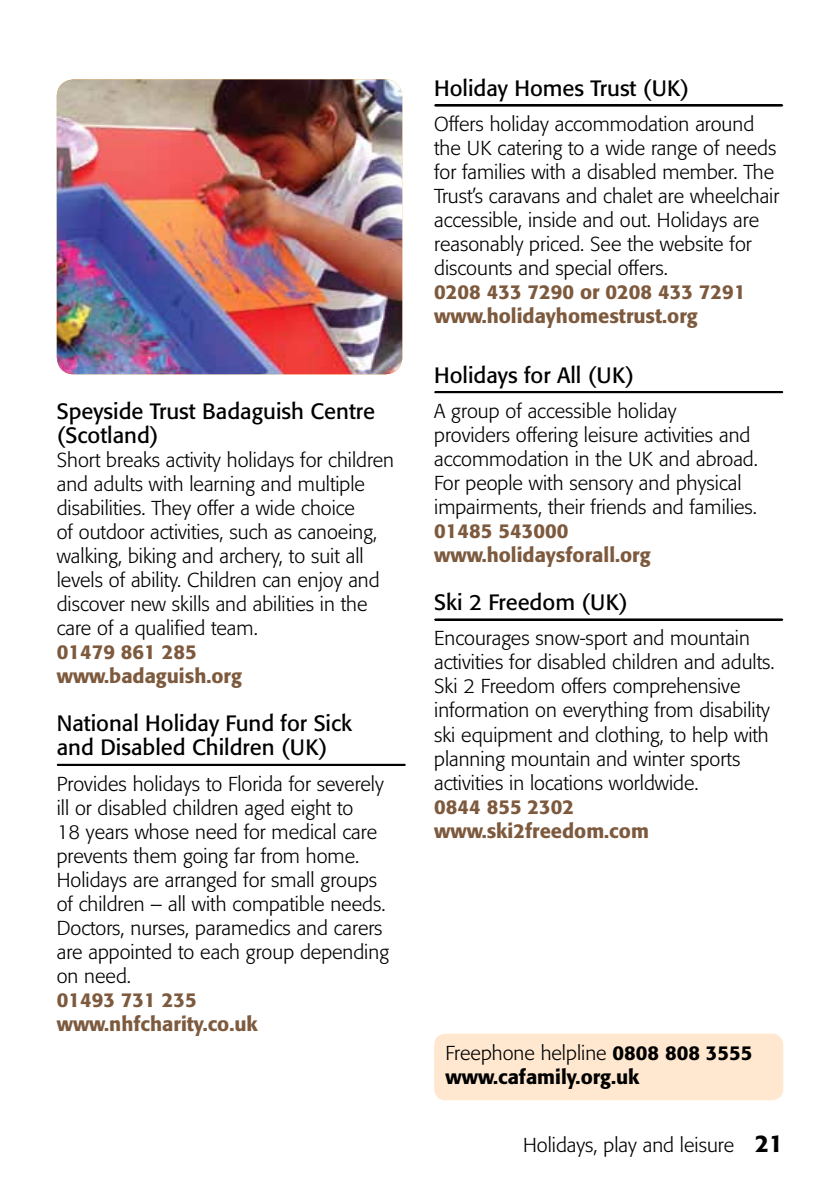
<style>
.page{position:relative;width:840px;height:1191px;background:#fff}
.page>*{position:absolute;margin:0;border:0;box-sizing:border-box;transform-origin:0 0}
.t1{font:22px/24px "Formata BQ";color:#000}
.t2{font:300 20px/24px "Formata BQ";color:#000}
.t3{font:500 20px/24px "Formata BQ";color:#7d5a3e}
.t4{font:500 20px/24px "Formata BQ";color:#000}
.s1{font-weight:300}
.s2{font-weight:500;font-size:24px}
</style>
<div class="page">
<div style="left:434px;top:1033px;width:348px;height:67px;background:#ffe8cf;border-radius:11px"></div>
<svg style="left:58px;top:764px;width:346px;height:2px"></svg>
<svg style="left:435px;top:104px;width:346px;height:2px"></svg>
<svg style="left:435px;top:391px;width:346px;height:2px"></svg>
<svg style="left:435px;top:618px;width:346px;height:2px"></svg>
<img style="left:57px;top:79px;width:345px;height:295px">
<p class="t1" style="left:57px;top:399px;width:320px">Speyside Trust Badaguish Centre (Scotland)</p>
<p class="t2" style="left:57px;top:448px;width:339px">Short breaks activity holidays for children and adults with learning and multiple disabilities. They offer a wide choice<br>of outdoor activities, such as canoeing, walking, biking and archery, to suit all levels of ability. Children can enjoy and discover new skills and abilities in the care of a qualified team.</p>
<p class="t3" style="left:57px;top:640px;width:186px">01479 861 285 www.badaguish.org</p>
<p class="t1" style="left:57px;top:711px;width:297px">National Holiday Fund for Sick and Disabled Children (UK)</p>
<p class="t2" style="left:57px;top:772px;width:333px">Provides holidays to Florida for severely ill or disabled children aged eight to<br>18 years whose need for medical care prevents them going far from home.<br>Holidays are arranged for small groups of children – all with compatible needs.<br>Doctors, nurses, paramedics and carers are appointed to each group depending on need.</p>
<p class="t3" style="left:57px;top:987px;width:202px">01493 731 235 www.nhfcharity.co.uk</p>
<p class="t1" style="left:434px;top:76px;width:256px">Holiday Homes Trust (UK)</p>
<p class="t2" style="left:434px;top:112px;width:346px">Offers holiday accommodation around the UK catering to a wide range of needs for families with a disabled member. The Trust’s caravans and chalet are wheelchair accessible, inside and out. Holidays are reasonably priced. See the website for discounts and special offers.</p>
<p class="t3" style="left:434px;top:280px;width:313px">0208 433 7290 or 0208 433 7291 www.holidayhomestrust.org</p>
<p class="t1" style="left:434px;top:363px;width:201px">Holidays for All (UK)</p>
<p class="t2" style="left:434px;top:399px;width:325px">A group of accessible holiday<br>providers offering leisure activities and accommodation in the UK and abroad.<br>For people with sensory and physical impairments, their friends and families.</p>
<p class="t3" style="left:434px;top:519px;width:218px">01485 543000 www.holidaysforall.org</p>
<p class="t1" style="left:434px;top:590px;width:195px">Ski 2 Freedom (UK)</p>
<p class="t2" style="left:434px;top:626px;width:342px">Encourages snow-sport and mountain activities for disabled children and adults.<br>Ski 2 Freedom offers comprehensive information on everything from disability ski equipment and clothing, to help with planning mountain and winter sports activities in locations worldwide.</p>
<p class="t3" style="left:434px;top:794px;width:216px">0844 855 2302 www.ski2freedom.com</p>
<p class="t4" style="left:445px;top:1040px;width:308px"><span class="s1">Freephone helpline</span> 0808 808 3555 www.cafamily.org.uk</p>
<p class="t2" style="left:522px;top:1133px;width:261px">Holidays, play and leisure <span class="s2">21</span></p>
</div>
